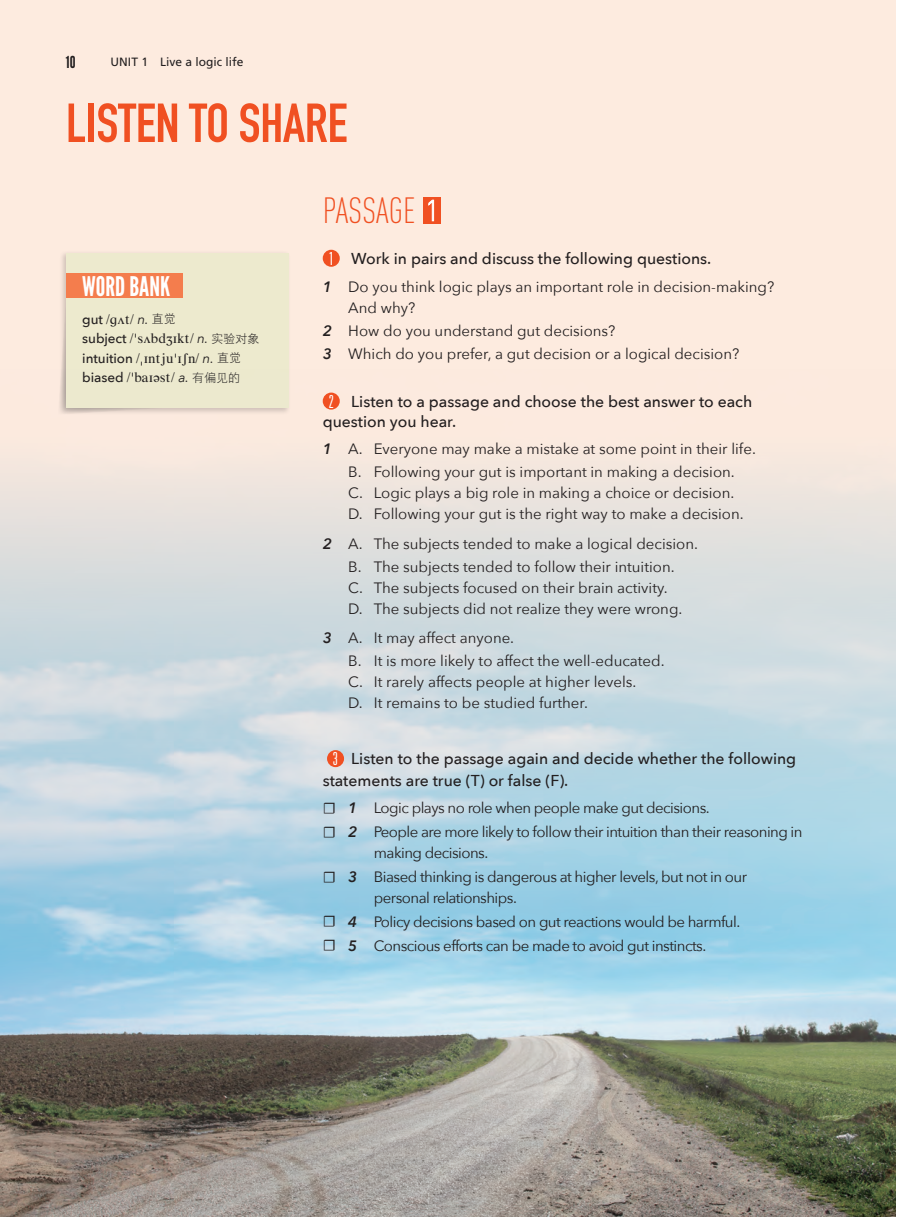
<style>
.page{position:relative;width:898px;height:1217px;background:#fff}
.page>*{position:absolute;margin:0;border:0;box-sizing:border-box;transform-origin:0 0}
.t1{font:700 54px "DIN Condensed";letter-spacing:-.005em;color:#f05022}
.t2{font:36px "DIN Cond Light Alternate";color:#f05022}
.t3{font:27px "League Gothic";color:#fff}
.t4{font:16.5px "League Gothic";color:#231f20}
.t5{font:500 15.75px/20.1px "Avenir Next";color:#231f20}
.t6{font:15px/21px "Avenir Next";color:#231f20}
.t7{font:15px/23.7px "Avenir Next";letter-spacing:-.035em;color:#231f20}
.t8{font:13.5px/19.5px "AWL Phonetics";color:#231f20}
.t9{font:12px "Frutiger LT Std";color:#231f20}
.s1{font-family:"Avenir Next";font-weight:500}
.s2{font-family:"Avenir Next";font-style:italic}
.s3{font-family:"DFP Hei W3";font-size:12px}
.s4{font-family:"Univers";font-weight:300;font-stretch:ultra-condensed;font-size:18px;color:#fff}
.s5{font-weight:600;font-style:italic}
.s6{font-family:"Minion Pro";font-style:italic;font-size:15.75px}
</style>
<div class="page">
<div style="left:0;top:0;width:895px;height:1216px;background:#fdebdf"></div>
<div style="left:59px;top:250px;width:232px;height:165px;background:#231f20;opacity:.2"></div>
<div style="left:66px;top:253px;width:222px;height:155px;background:#edeace"></div>
<div style="left:66px;top:273px;width:116px;height:24px;background:#f47d4d"></div>
<img style="left:0;top:370px;width:895px;height:846px">
<div style="left:423px;top:197px;width:18px;height:26px;background:#f05022"></div>
<svg style="left:428px;top:199px;width:6px;height:22px"></svg>
<div style="left:322px;top:250px;width:17px;height:17px;background:#f05022;border-radius:50%"></div>
<div style="left:322px;top:392px;width:17px;height:17px;background:#f05022;border-radius:50%"></div>
<div style="left:327px;top:750px;width:17px;height:17px;background:#f05022;border-radius:50%"></div>
<svg style="left:0;top:1213px;width:3px;height:4px"></svg>
<p class="t4" style="left:66px;top:52px;width:11px">10</p>
<p class="t9" style="left:111px;top:55px;width:134px">UNIT 1 Live a logic life</p>
<h1 class="t1" style="left:66px;top:91px;width:283px">LISTEN TO SHARE</h1>
<h3 class="t3" style="left:82px;top:270px;width:89px">WORD BANK</h3>
<p class="t8" style="left:82px;top:310px;width:179px"><span class="s1">gut</span> /gˆt/ <span class="s2">n.</span> <span class="s3">直觉<br></span><span class="s1">subject</span> /9sˆbdZIkt/ <span class="s2">n.</span> <span class="s3">实验对象</span><span class="s1">intuition</span> /8Intju9ISn/ <span class="s2">n.</span> <span class="s3">直觉</span><span class="s1">biased</span> /9baI5st/ <span class="s2">a.</span> <span class="s3">有偏见的</span></p>
<h2 class="t2" style="left:322px;top:190px;width:95px">PASSAGE</h2>
<p class="t5" style="left:328px;top:248px;width:384px"><span class="s4">1</span> Work in pairs and discuss the following questions.</p>
<p class="t6" style="left:348px;top:276px;width:427px;text-indent:-26px"><span class="s5">1</span> Do you think logic plays an important role in decision-making?<br>And why?</p>
<p class="t6" style="left:322px;top:319px;width:418px;line-height:23.1px"><span class="s5">2</span> How do you understand gut decisions?<br><span class="s5">3</span> Which do you prefer, a gut decision or a logical decision?</p>
<p class="t5" style="left:322px;top:391px;width:431px;text-indent:6px"><span class="s4">2</span> Listen to a passage and choose the best answer to each question you hear.</p>
<p class="t6" style="left:322px;top:436px;width:434px;line-height:23.1px;text-align:center"><span class="s5">1</span> A. Everyone may make a mistake at some point in their life.<br>B. Following your gut is important in making a decision.</p>
<p class="t6" style="left:348px;top:481px;width:397px">C. Logic plays a big role in making a choice or decision.<br>D. Following your gut is the right way to make a decision.</p>
<p class="t6" style="left:322px;top:531px;width:376px;line-height:23.1px;text-align:center"><span class="s5">2</span> A. The subjects tended to make a logical decision.<br>B. The subjects tended to follow their intuition.</p>
<p class="t6" style="left:348px;top:576px;width:335px">C. The subjects focused on their brain activity.<br>D. The subjects did not realize they were wrong.</p>
<p class="t6" style="left:348px;top:625px;width:318px;line-height:23.1px;text-indent:-25px"><span class="s5">3</span> A. It may affect anyone.<br>B. It is more likely to affect the well-educated.</p>
<p class="t6" style="left:348px;top:671px;width:289px">C. It rarely affects people at higher levels.<br>D. It remains to be studied further.</p>
<p class="t5" style="left:322px;top:747px;width:475px;line-height:21.3px;text-indent:10px"><span class="s4">3</span> Listen to the passage again and decide whether the following statements are true (T) or false (F).</p>
<p class="t7" style="left:322px;top:795px;width:481px"><span class="s6">☐</span> <span class="s5">1</span> Logic plays no role when people make gut decisions.<br><span class="s6">☐</span> <span class="s5">2</span> People are more likely to follow their intuition than their reasoning in</p>
<p class="t7" style="left:322px;top:840px;width:425px;text-indent:51px">making decisions.<br><span class="s6">☐</span> <span class="s5">3</span> Biased thinking is dangerous at higher levels, but not in our</p>
<p class="t7" style="left:322px;top:885px;width:419px;text-indent:51px">personal relationships.<br><span class="s6">☐</span> <span class="s5">4</span> Policy decisions based on gut reactions would be harmful. <span class="s6">☐</span> <span class="s5">5</span> Conscious efforts can be made to avoid gut instincts.</p>
</div>
